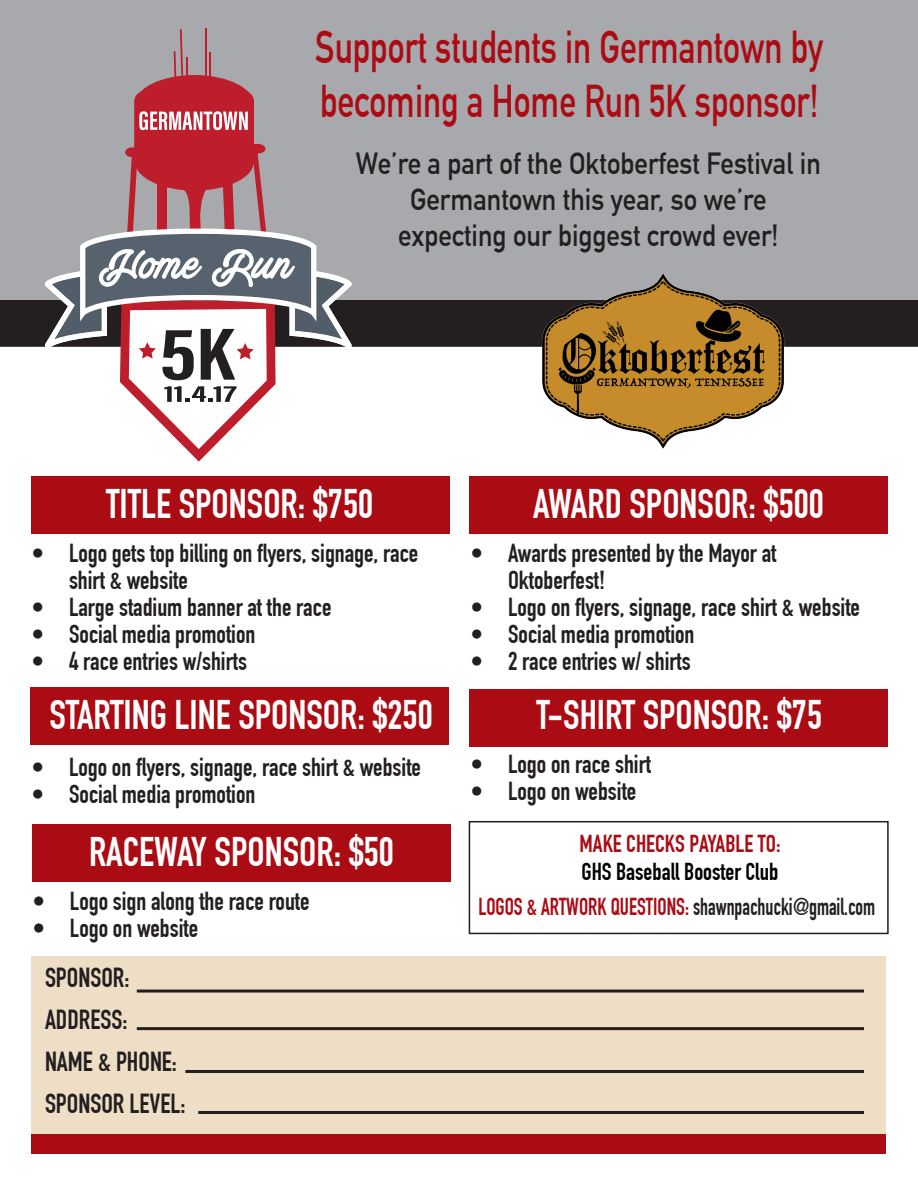
<style>
.page{position:relative;width:918px;height:1188px;background:#fff}
.page>*{position:absolute;margin:0;border:0;box-sizing:border-box;transform-origin:0 0}
.t1{font:700 45px "DIN Alternate";color:#ab0b13;scale:.75 1}
.t2{font:700 40.5px "DIN Condensed";color:#fff}
.t3{font:700 30px "DIN Alternate";color:#231f20;scale:.9 1}
.t4{font:700 27px "DIN Condensed";color:#231f20}
.t5{font:700 25.5px/27px "DIN Condensed";color:#231f20}
.t6{font:700 24px "DIN Condensed";color:#ab0b13;scale:.9 1}
.t7{font:700 24px/28.8px "DIN Condensed";color:#000}
.s1{color:#ab0b13}
.s2{color:#231f20}
</style>
<div class="page">
<div style="left:31px;top:956px;width:855px;height:188px;background:#eedec6"></div>
<div style="left:0;top:299px;width:918px;height:48px;background:#231f20"></div>
<div style="left:32px;top:476px;width:418px;height:57px;background:#ab0b13"></div>
<div style="left:0;top:0;width:918px;height:299px;background:#a8a9ad"></div>
<div style="left:32px;top:825px;width:419px;height:57px;background:#ab0b13"></div>
<div style="left:469px;top:689px;width:419px;height:57px;background:#ab0b13"></div>
<div style="left:469px;top:476px;width:419px;height:57px;background:#ab0b13"></div>
<hr style="left:198px;top:1111px;width:666px;height:3px;background:#231f20">
<hr style="left:185px;top:1070px;width:679px;height:3px;background:#231f20">
<hr style="left:137px;top:1027px;width:727px;height:3px;background:#231f20">
<hr style="left:137px;top:990px;width:727px;height:3px;background:#231f20">
<div style="left:32px;top:1134px;width:854px;height:19px;background:#ab0b13"></div>
<div style="left:134px;top:91px;width:120px;height:80px;background:#be1d2c;border-radius:11px"></div>
<div style="left:135px;top:75px;width:119px;height:58px;background:#be1d2c;border-radius:50%"></div>
<hr style="left:205px;top:28px;width:2px;height:58px;background:#be1d2c">
<hr style="left:209px;top:52px;width:2px;height:31px;background:#be1d2c">
<svg style="left:174px;top:29px;width:9px;height:48px"></svg>
<hr style="left:186px;top:57px;width:2px;height:24px;background:#be1d2c">
<svg style="left:139px;top:111px;width:109px;height:19px"></svg>
<svg style="left:45px;top:144px;width:307px;height:318px"></svg>
<img style="left:524px;top:274px;width:278px;height:175px">
<div style="left:31px;top:688px;width:418px;height:57px;background:#ab0b13"></div>
<div style="left:469px;top:821px;width:420px;height:113px;border:2px solid #231f20"></div>
<p class="t1" style="left:315px;top:13px;width:679px">Support students in Germantown by</p>
<p class="t1" style="left:320px;top:67px;width:666px">becoming a Home Run 5K sponsor!</p>
<p class="t3" style="left:356px;top:141px;width:518px">We’re a part of the Oktoberfest Festival in</p>
<p class="t3" style="left:410px;top:177px;width:398px">Germantown this year, so we’re</p>
<p class="t3" style="left:398px;top:213px;width:424px">expecting our biggest crowd ever!</p>
<p class="t2" style="left:106px;top:480px;width:269px">TITLE SPONSOR: $750</p>
<p class="t5" style="left:69px;top:540px;width:351px;text-indent:-38px">• Logo gets top billing on flyers, signage, race shirt &amp; website</p>
<p class="t5" style="left:32px;top:594px;width:301px">• Large stadium banner at the race</p>
<p class="t5" style="left:32px;top:621px;width:225px">• Social media promotion</p>
<p class="t5" style="left:32px;top:648px;width:217px">• 4 race entries w/shirts</p>
<p class="t2" style="left:49px;top:691px;width:385px">STARTING LINE SPONSOR: $250</p>
<p class="t5" style="left:32px;top:754px;width:391px">• Logo on flyers, signage, race shirt &amp; website</p>
<p class="t5" style="left:32px;top:781px;width:225px">• Social media promotion</p>
<p class="t2" style="left:89px;top:828px;width:306px">RACEWAY SPONSOR: $50</p>
<p class="t5" style="left:32px;top:887px;width:279px">• Logo sign along the race route</p>
<p class="t5" style="left:32px;top:914px;width:167px">• Logo on website</p>
<p class="t4" style="left:45px;top:961px;width:86px">SPONSOR:</p>
<p class="t4" style="left:45px;top:1003px;width:84px">ADDRESS:</p>
<p class="t4" style="left:45px;top:1045px;width:134px">NAME &amp; PHONE:</p>
<p class="t4" style="left:45px;top:1087px;width:142px">SPONSOR LEVEL:</p>
<p class="t2" style="left:533px;top:480px;width:292px">AWARD SPONSOR: $500</p>
<p class="t5" style="left:471px;top:539px;width:307px">• Awards presented by the Mayor at</p>
<p class="t5" style="left:508px;top:566px;width:99px">Oktoberfest!</p>
<p class="t5" style="left:471px;top:593px;width:391px">• Logo on flyers, signage, race shirt &amp; website</p>
<p class="t5" style="left:471px;top:620px;width:225px">• Social media promotion</p>
<p class="t5" style="left:471px;top:647px;width:222px">• 2 race entries w/ shirts</p>
<p class="t2" style="left:537px;top:691px;width:287px">T-SHIRT SPONSOR: $75</p>
<p class="t5" style="left:471px;top:750px;width:182px">• Logo on race shirt</p>
<p class="t5" style="left:471px;top:777px;width:167px">• Logo on website</p>
<p class="t7" style="left:580px;top:829px;width:202px"><span class="s1">MAKE CHECKS PAYABLE TO:<br></span>GHS Baseball Booster Club</p>
<p class="t6" style="left:478px;top:893px;width:442px">LOGOS &amp; ARTWORK QUESTIONS: <span class="s2">shawnpachucki@gmail.com</span></p>
</div>
